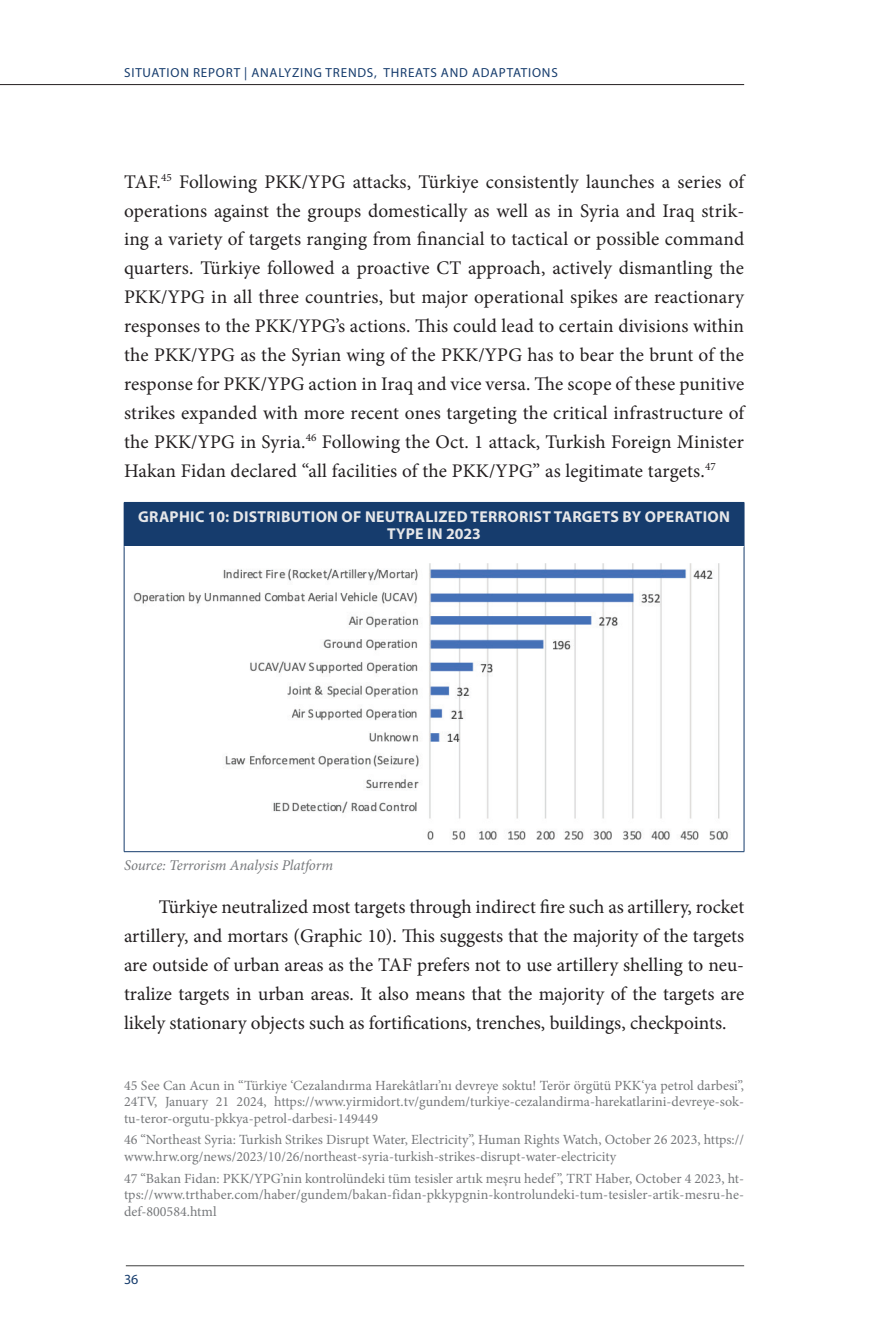
<style>
.page{position:relative;width:893px;height:1340px;background:#fff}
.page>*{position:absolute;margin:0;border:0;box-sizing:border-box;transform-origin:0 0}
.t1{font:19.25px/28.9px "Minion Pro";color:#231f20;text-align:justify}
.t2{font:700 15.75px/17.5px "Myriad Pro";letter-spacing:.02em;color:#e6e7e9;text-align:center}
.t3{font:italic 14.88px "Minion Pro";letter-spacing:-.01em;color:#76787b}
.t4{font:14px/16.6px "Minion Pro";color:#76787b;text-align:justify}
.t5{font:14px "Myriad Pro";color:#163c6d}
.t6{font:13.12px "Myriad Pro";letter-spacing:.06em;color:#163c6d}
</style>
<div class="page">
<hr style="left:0;top:84px;width:744px;height:1px;background:#231f20">
<hr style="left:126px;top:1265px;width:618px;height:1px;background:#3e3e3f">
<div style="left:124px;top:502px;width:620px;height:44px;background:#163c6d"></div>
<hr style="left:744px;top:502px;width:1px;height:44px;background:#163c6d">
<hr style="left:124px;top:546px;width:1px;height:305px;background:#163c6d">
<hr style="left:744px;top:546px;width:1px;height:305px;background:#163c6d">
<hr style="left:124px;top:851px;width:620px;height:1px;background:#163c6d">
<hr style="left:124px;top:546px;width:620px;height:1px;background:#fff">
<img style="left:133px;top:563px;width:596px;height:277px">
<p class="t6" style="left:124px;top:65px;width:435px">SITUATION REPORT | ANALYZING TRENDS, THREATS AND ADAPTATIONS</p>
<p class="t1" style="left:124px;top:167px;width:622px">TAF.<sup>45</sup> Following PKK/YPG attacks, Türkiye consistently launches a series of operations against the groups domestically as well as in Syria and Iraq strik&shy;ing a variety of targets ranging from financial to tactical or possible command quarters. Türkiye followed a proactive CT approach, actively dismantling the PKK/YPG in all three countries, but major operational spikes are reactionary responses to the PKK/YPG’s actions. This could lead to certain divisions within the PKK/YPG as the Syrian wing of the PKK/YPG has to bear the brunt of the response for PKK/YPG action in Iraq and vice versa. The scope of these punitive strikes expanded with more recent ones targeting the critical infrastructure of the PKK/YPG in Syria.<sup>46</sup> Following the Oct. 1 attack, Turkish Foreign Minister Hakan Fidan declared “all facilities of the PKK/YPG” as legitimate targets.<sup>47</sup></p>
<p class="t2" style="left:138px;top:507px;width:593px">GRAPHIC 10: DISTRIBUTION OF NEUTRALIZED TERRORIST TARGETS BY OPERATION<br>TYPE IN 2023</p>
<p class="t3" style="left:124px;top:854px;width:211px">Source: Terrorism Analysis Platform</p>
<p class="t1" style="left:124px;top:892px;width:622px;text-indent:35px">Türkiye neutralized most targets through indirect fire such as artillery, rocket artillery, and mortars (Graphic 10). This suggests that the majority of the targets are outside of urban areas as the TAF prefers not to use artillery shelling to neu&shy;tralize targets in urban areas. It also means that the majority of the targets are likely stationary objects such as fortifications, trenches, buildings, checkpoints.</p>
<p class="t4" style="left:124px;top:1076px;width:622px">45 See Can Acun in “Türkiye ‘Cezalandırma Harekâtları’nı devreye soktu! Terör örgütü PKK‘ya petrol darbesi”, 24TV, January 21 2024, https://www.yirmidort.tv/gundem/turkiye-cezalandirma-harekatlarini-devreye-sok&shy;tu-teror-orgutu-pkkya-petrol-darbesi-149449</p>
<p class="t4" style="left:124px;top:1131px;width:622px">46 “Northeast Syria: Turkish Strikes Disrupt Water, Electricity”, Human Rights Watch, October 26 2023, https:// www.hrw.org/news/2023/10/26/northeast-syria-turkish-strikes-disrupt-water-electricity</p>
<p class="t4" style="left:124px;top:1169px;width:622px">47 “Bakan Fidan: PKK/YPG’nin kontrolündeki tüm tesisler artık meşru hedef ”, TRT Haber, October 4 2023, ht&shy;tps://www.trthaber.com/haber/gundem/bakan-fidan-pkkypgnin-kontrolundeki-tum-tesisler-artik-mesru-he&shy;def-800584.html</p>
<p class="t5" style="left:124px;top:1270px;width:16px">36</p>
</div>
